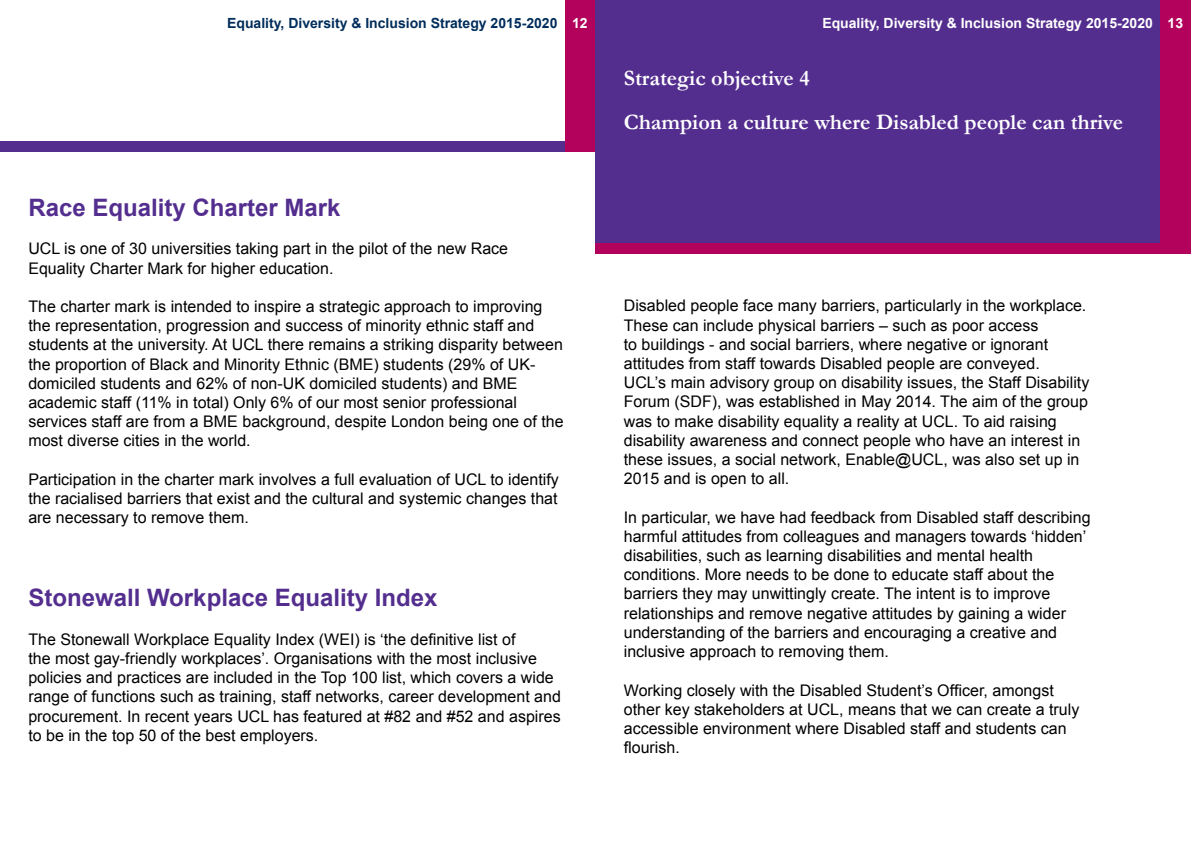
<style>
.page{position:relative;width:1191px;height:842px;background:#fff}
.page>*{position:absolute;margin:0;border:0;box-sizing:border-box;transform-origin:0 0}
.t1{font:700 24px "Arial";color:#542e8f}
.t2{font:700 22px/44px "Garamond";color:#fff}
.t3{font:16px/19.2px "Arial";color:#000}
.t4{font:700 14px "Arial";color:#002d5b}
.t5{font:700 14px "Arial";color:#fff}
.s1{color:#fff}
</style>
<div class="page">
<div style="left:0;top:142px;width:577px;height:10px;background:#542e8f"></div>
<div style="left:564px;top:0;width:31px;height:152px;background:#b3025b"></div>
<div style="left:595px;top:0;width:596px;height:254px;background:#542e8f"></div>
<div style="left:1160px;top:0;width:31px;height:254px;background:#b3025b"></div>
<div style="left:595px;top:244px;width:577px;height:10px;background:#b3025b"></div>
<p class="t4" style="left:227px;top:14px;width:362px">Equality, Diversity &amp; Inclusion Strategy 2015-2020 <span class="s1">12</span></p>
<h1 class="t1" style="left:28px;top:191px;width:314px">Race Equality Charter Mark</h1>
<p class="t3" style="left:28px;top:239px;width:481px">UCL is one of 30 universities taking part in the pilot of the new Race<br>Equality Charter Mark for higher education.</p>
<p class="t3" style="left:28px;top:297px;width:537px">The charter mark is intended to inspire a strategic approach to improving the representation, progression and success of minority ethnic staff and students at the university. At UCL there remains a striking disparity between the proportion of Black and Minority Ethnic (BME) students (29% of UK&shy;domiciled students and 62% of non-UK domiciled students) and BME academic staff (11% in total) Only 6% of our most senior professional services staff are from a BME background, despite London being one of the most diverse cities in the world.</p>
<p class="t3" style="left:28px;top:470px;width:532px;text-align:justify">Participation in the charter mark involves a full evaluation of UCL to identify the racialised barriers that exist and the cultural and systemic changes that are necessary to remove them.</p>
<h1 class="t1" style="left:28px;top:582px;width:411px">Stonewall Workplace Equality Index</h1>
<p class="t3" style="left:28px;top:630px;width:534px">The Stonewall Workplace Equality Index (WEI) is ‘the definitive list of<br>the most gay-friendly workplaces’. Organisations with the most inclusive policies and practices are included in the Top 100 list, which covers a wide range of functions such as training, staff networks, career development and procurement. In recent years UCL has featured at #82 and #52 and aspires to be in the top 50 of the best employers.</p>
<p class="t5" style="left:822px;top:14px;width:362px">Equality, Diversity &amp; Inclusion Strategy 2015-2020 13</p>
<h2 class="t2" style="left:624px;top:56px;width:501px">Strategic objective 4<br>Champion a culture where Disabled people can thrive</h2>
<p class="t3" style="left:624px;top:296px;width:467px">Disabled people face many barriers, particularly in the workplace.<br>These can include physical barriers – such as poor access<br>to buildings - and social barriers, where negative or ignorant attitudes from staff towards Disabled people are conveyed.<br>UCL’s main advisory group on disability issues, the Staff Disability Forum (SDF), was established in May 2014. The aim of the group was to make disability equality a reality at UCL. To aid raising disability awareness and connect people who have an interest in these issues, a social network, Enable@UCL, was also set up in 2015 and is open to all.</p>
<p class="t3" style="left:624px;top:508px;width:468px">In particular, we have had feedback from Disabled staff describing harmful attitudes from colleagues and managers towards ‘hidden’ disabilities, such as learning disabilities and mental health conditions. More needs to be done to educate staff about the barriers they may unwittingly create. The intent is to improve relationships and remove negative attitudes by gaining a wider understanding of the barriers and encouraging a creative and inclusive approach to removing them.</p>
<p class="t3" style="left:624px;top:680px;width:457px">Working closely with the Disabled Student’s Officer, amongst other key stakeholders at UCL, means that we can create a truly accessible environment where Disabled staff and students can flourish.</p>
</div>
